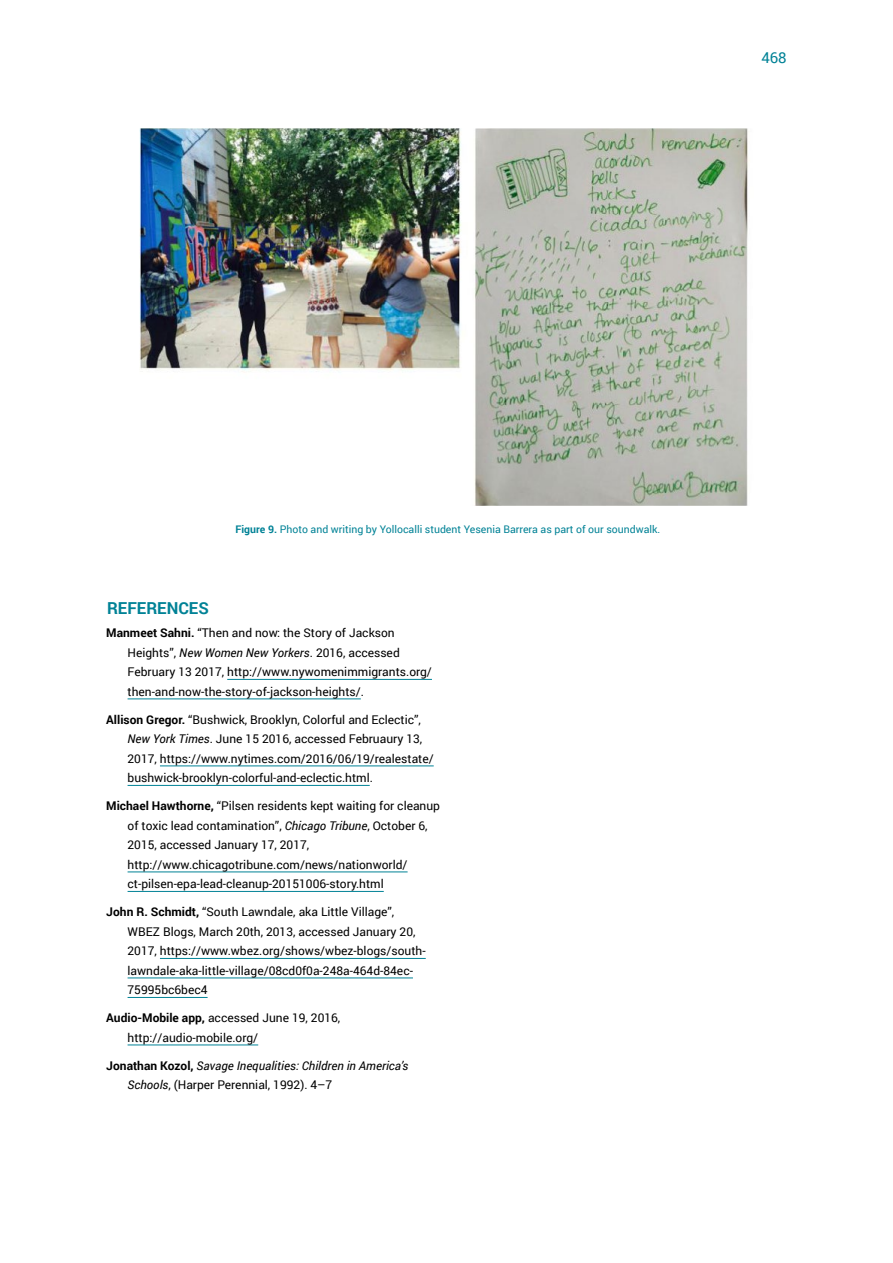
<style>
.page{position:relative;width:893px;height:1263px;background:#fff}
.page>*{position:absolute;margin:0;border:0;box-sizing:border-box;transform-origin:0 0}
.Título_Refs{font:700 16.5px "Roboto";color:#008296}
.t1{font:15px "Roboto";color:#008296}
.Referências{font:12px/19.5px "Roboto";color:#000}
.Referências-2{font:italic 12px/19.5px "Roboto";color:#000}
.legenda{font:10.5px "Roboto";color:#008296}
.s1{font-weight:700}
.s2{font-style:italic}
.s3{font-weight:700;font-style:normal}
.s4{font-style:normal}
</style>
<div class="page">
<img style="left:139px;top:128px;width:609px;height:378px">
<hr style="left:227px;top:679px;width:205px;height:1px;background:#008296">
<hr style="left:128px;top:698px;width:233px;height:1px;background:#008296">
<hr style="left:160px;top:765px;width:274px;height:1px;background:#008296">
<hr style="left:128px;top:785px;width:242px;height:1px;background:#008296">
<hr style="left:128px;top:871px;width:280px;height:1px;background:#008296">
<hr style="left:128px;top:891px;width:256px;height:1px;background:#008296">
<hr style="left:160px;top:958px;width:266px;height:1px;background:#008296">
<hr style="left:128px;top:977px;width:285px;height:1px;background:#008296">
<hr style="left:128px;top:997px;width:80px;height:1px;background:#008296">
<hr style="left:128px;top:1044px;width:130px;height:1px;background:#008296">
<p class="t1" style="left:761px;top:47px;width:27px">468</p>
<p class="legenda" style="left:235px;top:521px;width:426px"><span class="s1">Figure 9.</span> Photo and writing by Yollocalli student Yesenia Barrera as part of our soundwalk.</p>
<p class="Título_Refs" style="left:107px;top:596px;width:103px">REFERENCES</p>
<p class="Referências" style="left:128px;top:623px;width:306px;text-indent:-21px"><span class="s1">Manmeet Sahni.</span> “Then and now: the Story of Jackson Heights”, <span class="s2">New Women New Yorkers</span>. 2016, accessed February 13 2017, http://www.nywomenimmigrants.org/ then-and-now-the-story-of-jackson-heights/.</p>
<p class="Referências" style="left:128px;top:709px;width:308px;text-indent:-21px"><span class="s1">Allison Gregor.</span> “Bushwick, Brooklyn, Colorful and Eclectic”, <span class="s2">New York Times</span>. June 15 2016, accessed Februaury 13, 2017, https://www.nytimes.com/2016/06/19/realestate/ bushwick-brooklyn-colorful-and-eclectic.html.</p>
<p class="Referências" style="left:128px;top:796px;width:314px;text-indent:-21px"><span class="s1">Michael Hawthorne,</span> “Pilsen residents kept waiting for cleanup of toxic lead contamination”, <span class="s2">Chicago Tribune</span>, October 6, 2015, accessed January 17, 2017, http://www.chicagotribune.com/news/nationworld/ ct-pilsen-epa-lead-cleanup-20151006-story.html</p>
<p class="Referências" style="left:128px;top:902px;width:300px;text-indent:-21px"><span class="s1">John R. Schmidt,</span> “South Lawndale, aka Little Village”, WBEZ Blogs, March 20th, 2013, accessed January 20, 2017, https://www.wbez.org/shows/wbez-blogs/south&shy;lawndale-aka-little-village/08cd0f0a-248a-464d-84ec-75995bc6bec4</p>
<p class="Referências" style="left:128px;top:1008px;width:214px;text-indent:-21px"><span class="s1">Audio-Mobile app,</span> accessed June 19, 2016, http://audio-mobile.org/</p>
<p class="Referências-2" style="left:128px;top:1055px;width:282px;text-indent:-21px"><span class="s3">Jonathan Kozol,</span> Savage Inequalities: Children in America’s<br>Schools<span class="s4">, (Harper Perennial, 1992). 4–7</span></p>
</div>
